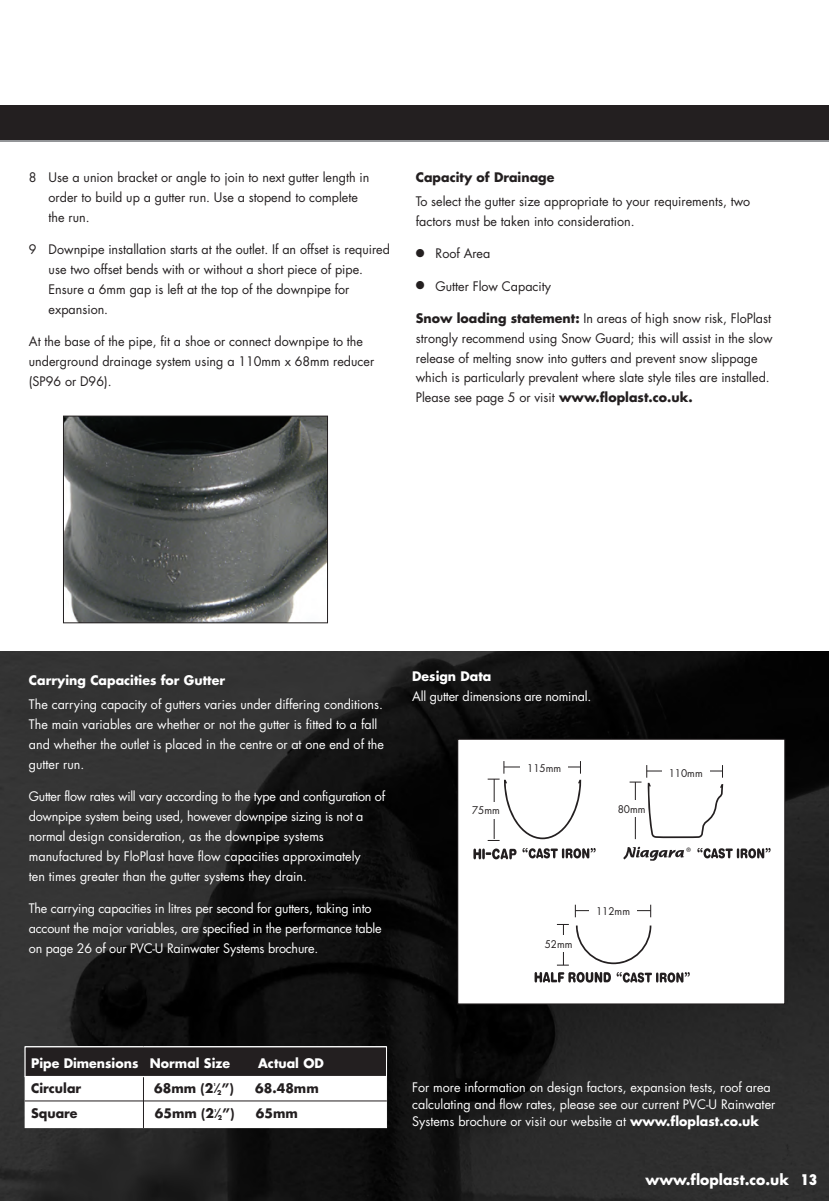
<style>
.page{position:relative;width:829px;height:1201px;background:#fff}
.page>*{position:absolute;margin:0;border:0;box-sizing:border-box;transform-origin:0 0}
.t1{font:700 14.17px "Futura LT";color:#fff}
.t2{font:12.78px/19.9px "Futura LT";color:#fff}
.t3{font:12.78px/19.9px "Futura LT";color:#231f20}
.t4{font:700 12.78px "Futura LT";color:#fff}
.t5{font:700 12.78px "Futura LT";color:#231f20}
.t6{font:500 11.55px "Helvetica Neue CE";color:#231f20}
.t7{font:10.33px "Futura LT";color:#231f20}
.t8{font:700 3.85px "Futura LT";color:#231f20}
.s1{font-weight:700}
.s2{font-weight:800;font-stretch:condensed}
</style>
<div class="page">
<img style="left:0;top:651px;width:828px;height:549px">
<div style="left:0;top:105px;width:828px;height:36px;background:#231f20"></div>
<svg style="left:0;top:141px;width:828px;height:1px"></svg>
<hr style="left:0;top:140px;width:828px;height:1px;background:#939598">
<div style="left:457px;top:739px;width:327px;height:265px;background:#fff"></div>
<div style="left:457px;top:739px;width:328px;height:265px;border:1px solid #231f20"></div>
<svg style="left:576px;top:925px;width:75px;height:39px"></svg>
<svg style="left:473px;top:848px;width:43px;height:11px"></svg>
<svg style="left:623px;top:846px;width:61px;height:14px"></svg>
<svg style="left:534px;top:972px;width:155px;height:10px"></svg>
<hr style="left:563px;top:924px;width:1px;height:41px;background:#231f20">
<div style="left:541px;top:935px;width:34px;height:17px;background:#fff"></div>
<hr style="left:575px;top:910px;width:75px;height:1px;background:#231f20">
<svg style="left:575px;top:904px;width:1px;height:13px"></svg>
<svg style="left:650px;top:904px;width:1px;height:13px"></svg>
<svg style="left:487px;top:761px;width:94px;height:80px"></svg>
<div style="left:589px;top:902px;width:48px;height:17px;background:#fff"></div>
<div style="left:520px;top:759px;width:48px;height:16px;background:#fff"></div>
<div style="left:470px;top:801px;width:31px;height:17px;background:#fff"></div>
<svg style="left:697px;top:848px;width:73px;height:10px"></svg>
<svg style="left:522px;top:848px;width:73px;height:10px"></svg>
<hr style="left:635px;top:782px;width:1px;height:57px;background:#231f20">
<svg style="left:629px;top:765px;width:94px;height:73px"></svg>
<div style="left:661px;top:764px;width:48px;height:16px;background:#fff"></div>
<div style="left:616px;top:800px;width:30px;height:17px;background:#fff"></div>
<div style="left:25px;top:1047px;width:361px;height:80px;background:#fff"></div>
<hr style="left:143px;top:1046px;width:1px;height:81px;background:#231f20">
<div style="left:25px;top:1047px;width:361px;height:29px;background:#231f20"></div>
<div style="left:25px;top:1046px;width:362px;height:31px;border:1px solid #fff"></div>
<hr style="left:25px;top:1075px;width:362px;height:2px;background:#fff">
<hr style="left:25px;top:1100px;width:362px;height:1px;background:#231f20">
<img style="left:65px;top:417px;width:261px;height:204px">
<div style="left:63px;top:415px;width:265px;height:208px;border:1px solid #231f20"></div>
<p class="t3" style="left:49px;top:169px;width:322px;text-indent:-20px">8 Use a union bracket or angle to join to next gutter length in order to build up a gutter run. Use a stopend to complete the run.</p>
<p class="t3" style="left:49px;top:241px;width:343px;text-indent:-20px">9 Downpipe installation starts at the outlet. If an offset is required use two offset bends with or without a short piece of pipe.<br>Ensure a 6mm gap is left at the top of the downpipe for expansion.</p>
<p class="t3" style="left:29px;top:333px;width:347px">At the base of the pipe, fit a shoe or connect downpipe to the underground drainage system using a 110mm x 68mm reducer (SP96 or D96).</p>
<p class="t5" style="left:416px;top:172px;width:140px">Capacity of Drainage</p>
<p class="t3" style="left:416px;top:193px;width:336px">To select the gutter size appropriate to your requirements, two factors must be taken into consideration.</p>
<p class="t3" style="left:416px;top:245px;width:76px">● Roof Area</p>
<p class="t3" style="left:416px;top:277px;width:137px">● Gutter Flow Capacity</p>
<p class="t3" style="left:416px;top:309px;width:358px"><span class="s1">Snow loading statement:</span> In areas of high snow risk, FloPlast strongly recommend using Snow Guard; this will assist in the slow release of melting snow into gutters and prevent snow slippage which is particularly prevalent where slate style tiles are installed.<br>Please see page 5 or visit <span class="s1">www.floplast.co.uk.</span></p>
<p class="t4" style="left:29px;top:674px;width:197px">Carrying Capacities for Gutter</p>
<p class="t2" style="left:29px;top:695px;width:356px">The carrying capacity of gutters varies under differing conditions.<br>The main variables are whether or not the gutter is fitted to a fall and whether the outlet is placed in the centre or at one end of the gutter run.</p>
<p class="t2" style="left:29px;top:787px;width:358px">Gutter flow rates will vary according to the type and configuration of downpipe system being used, however downpipe sizing is not a normal design consideration, as the downpipe systems manufactured by FloPlast have flow capacities approximately<br>ten times greater than the gutter systems they drain.</p>
<p class="t2" style="left:29px;top:899px;width:354px">The carrying capacities in litres per second for gutters, taking into account the major variables, are specified in the performance table on page 26 of our PVC-U Rainwater Systems brochure.</p>
<p class="t4" style="left:412px;top:670px;width:81px">Design Data</p>
<p class="t2" style="left:412px;top:687px;width:180px">All gutter dimensions are nominal.</p>
<p class="t7" style="left:472px;top:805px;width:29px">75mm</p>
<p class="t7" style="left:527px;top:763px;width:35px">115mm</p>
<p class="t7" style="left:617px;top:804px;width:29px">80mm</p>
<p class="t7" style="left:544px;top:939px;width:29px">52mm</p>
<p class="t7" style="left:596px;top:906px;width:35px">112mm</p>
<p class="t7" style="left:668px;top:768px;width:35px">110mm</p>
<p class="t6" style="left:684px;top:847px;width:11px">®</p>
<p class="t4" style="left:31px;top:1057px;width:200px">Pipe Dimensions Normal Size</p>
<p class="t4" style="left:258px;top:1057px;width:67px">Actual OD</p>
<p class="t5" style="left:31px;top:1082px;width:52px">Circular</p>
<p class="t5" style="left:154px;top:1082px;width:81px">68mm (2⁄<sub>2</sub>”)</p>
<p class="t8" style="left:213px;top:1083px;width:4px">1</p>
<p class="t5" style="left:255px;top:1082px;width:65px">68.48mm</p>
<p class="t5" style="left:31px;top:1107px;width:48px">Square</p>
<p class="t5" style="left:155px;top:1107px;width:81px">65mm (2⁄<sub>2</sub>”)</p>
<p class="t8" style="left:214px;top:1108px;width:4px">1</p>
<p class="t5" style="left:256px;top:1107px;width:43px">65mm</p>
<p class="t2" style="left:412px;top:1079px;width:364px;line-height:16.8px">For more information on design factors, expansion tests, roof area calculating and flow rates, please see our current PVC-U Rainwater<br>Systems brochure or visit our website at <span class="s1">www.floplast.co.uk</span></p>
<p class="t1" style="left:645px;top:1173px;width:173px">www.floplast.co.uk <span class="s2">13</span></p>
</div>
